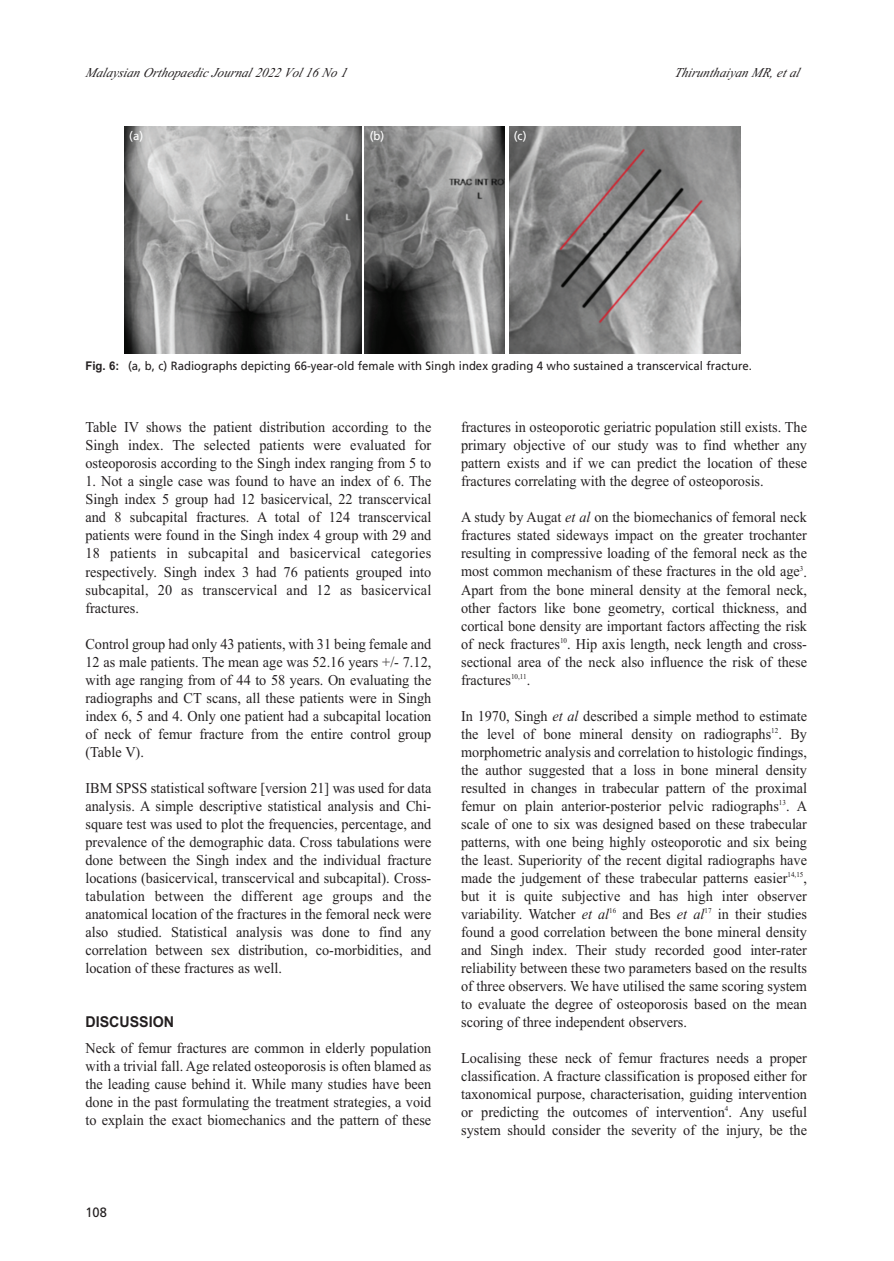
<style>
.page{position:relative;width:894px;height:1261px;background:#fff}
.page>*{position:absolute;margin:0;border:0;box-sizing:border-box;transform-origin:0 0}
.t1{font:15px/18px "Times New Roman";color:#231f20;text-align:justify;scale:.95 1}
.t2{font:700 15px "Arial";color:#231f20;scale:.95 1}
.t3{font:italic 13.5px "Times New Roman";color:#231f20;scale:.95 1}
.t4{font:13.5px "Frutiger LT Std";color:#231f20;scale:.95 1}
.t5{font:12px "Frutiger LT Std";color:#231f20;scale:.95 1}
.t6{font:12px "Frutiger LT Std";color:#fff;scale:.95 1}
.s1{font-family:"Arial";font-weight:700}
.s2{font-style:italic}
</style>
<div class="page">
<img style="left:124px;top:126px;width:237px;height:227px">
<img style="left:364px;top:126px;width:140px;height:227px">
<img style="left:509px;top:126px;width:231px;height:227px">
<p class="t3" style="left:85px;top:65px;width:280px">Malaysian Orthopaedic Journal 2022 Vol 16 No 1</p>
<p class="t3" style="left:674px;top:65px;width:137px">Thirunthaiyan MR, et al</p>
<p class="t6" style="left:129px;top:131px;width:16px">(a)</p>
<p class="t6" style="left:370px;top:131px;width:17px">(b)</p>
<p class="t6" style="left:514px;top:131px;width:15px">(c)</p>
<p class="t5" style="left:85px;top:361px;width:703px"><span class="s1">Fig. 6:</span> (a, b, c) Radiographs depicting 66-year-old female with Singh index grading 4 who sustained a transcervical fracture.</p>
<p class="t1" style="left:85px;top:418px;width:365px">Table IV shows the patient distribution according to the Singh index. The selected patients were evaluated for osteoporosis according to the Singh index ranging from 5 to</p>
<p class="t1" style="left:85px;top:472px;width:365px">1. Not a single case was found to have an index of 6. The Singh index 5 group had 12 basicervical, 22 transcervical and 8 subcapital fractures. A total of 124 transcervical patients were found in the Singh index 4 group with 29 and 18 patients in subcapital and basicervical categories respectively. Singh index 3 had 76 patients grouped into subcapital, 20 as transcervical and 12 as basicervical fractures.</p>
<p class="t1" style="left:85px;top:634px;width:365px">Control group had only 43 patients, with 31 being female and 12 as male patients. The mean age was 52.16 years +/- 7.12, with age ranging from of 44 to 58 years. On evaluating the radiographs and CT scans, all these patients were in Singh index 6, 5 and 4. Only one patient had a subcapital location of neck of femur fracture from the entire control group (Table V).</p>
<p class="t1" style="left:85px;top:778px;width:365px">IBM SPSS statistical software [version 21] was used for data analysis. A simple descriptive statistical analysis and Chi&shy;square test was used to plot the frequencies, percentage, and prevalence of the demographic data. Cross tabulations were done between the Singh index and the individual fracture locations (basicervical, transcervical and subcapital). Cross&shy;tabulation between the different age groups and the anatomical location of the fractures in the femoral neck were also studied. Statistical analysis was done to find any correlation between sex distribution, co-morbidities, and location of these fractures as well.</p>
<p class="t2" style="left:85px;top:1013px;width:95px">DISCUSSION</p>
<p class="t1" style="left:85px;top:1039px;width:365px">Neck of femur fractures are common in elderly population with a trivial fall. Age related osteoporosis is often blamed as the leading cause behind it. While many studies have been done in the past formulating the treatment strategies, a void to explain the exact biomechanics and the pattern of these</p>
<p class="t4" style="left:85px;top:1206px;width:24px">108</p>
<p class="t1" style="left:461px;top:418px;width:365px">fractures in osteoporotic geriatric population still exists. The primary objective of our study was to find whether any pattern exists and if we can predict the location of these fractures correlating with the degree of osteoporosis.</p>
<p class="t1" style="left:461px;top:508px;width:365px">A study by Augat <span class="s2">et al</span> on the biomechanics of femoral neck fractures stated sideways impact on the greater trochanter resulting in compressive loading of the femoral neck as the most common mechanism of these fractures in the old age<sup>3</sup>.<br>Apart from the bone mineral density at the femoral neck, other factors like bone geometry, cortical thickness, and cortical bone density are important factors affecting the risk of neck fractures<sup>10</sup>. Hip axis length, neck length and cross&shy;sectional area of the neck also influence the risk of these fractures<sup>10,11</sup>.</p>
<p class="t1" style="left:461px;top:706px;width:365px">In 1970, Singh <span class="s2">et al</span> described a simple method to estimate the level of bone mineral density on radiographs<sup>12</sup>. By morphometric analysis and correlation to histologic findings, the author suggested that a loss in bone mineral density resulted in changes in trabecular pattern of the proximal femur on plain anterior-posterior pelvic radiographs<sup>13</sup>. A scale of one to six was designed based on these trabecular patterns, with one being highly osteoporotic and six being the least. Superiority of the recent digital radiographs have made the judgement of these trabecular patterns easier<sup>14,15</sup>, but it is quite subjective and has high inter observer variability. Watcher <span class="s2">et al</span><sup>16</sup> and Bes <span class="s2">et al</span><sup>17</sup> in their studies found a good correlation between the bone mineral density and Singh index. Their study recorded good inter-rater reliability between these two parameters based on the results of three observers. We have utilised the same scoring system to evaluate the degree of osteoporosis based on the mean scoring of three independent observers.</p>
<p class="t1" style="left:461px;top:1048px;width:365px">Localising these neck of femur fractures needs a proper classification. A fracture classification is proposed either for taxonomical purpose, characterisation, guiding intervention or predicting the outcomes of intervention<sup>4</sup>. Any useful system should consider the severity of the injury, be the</p>
</div>
